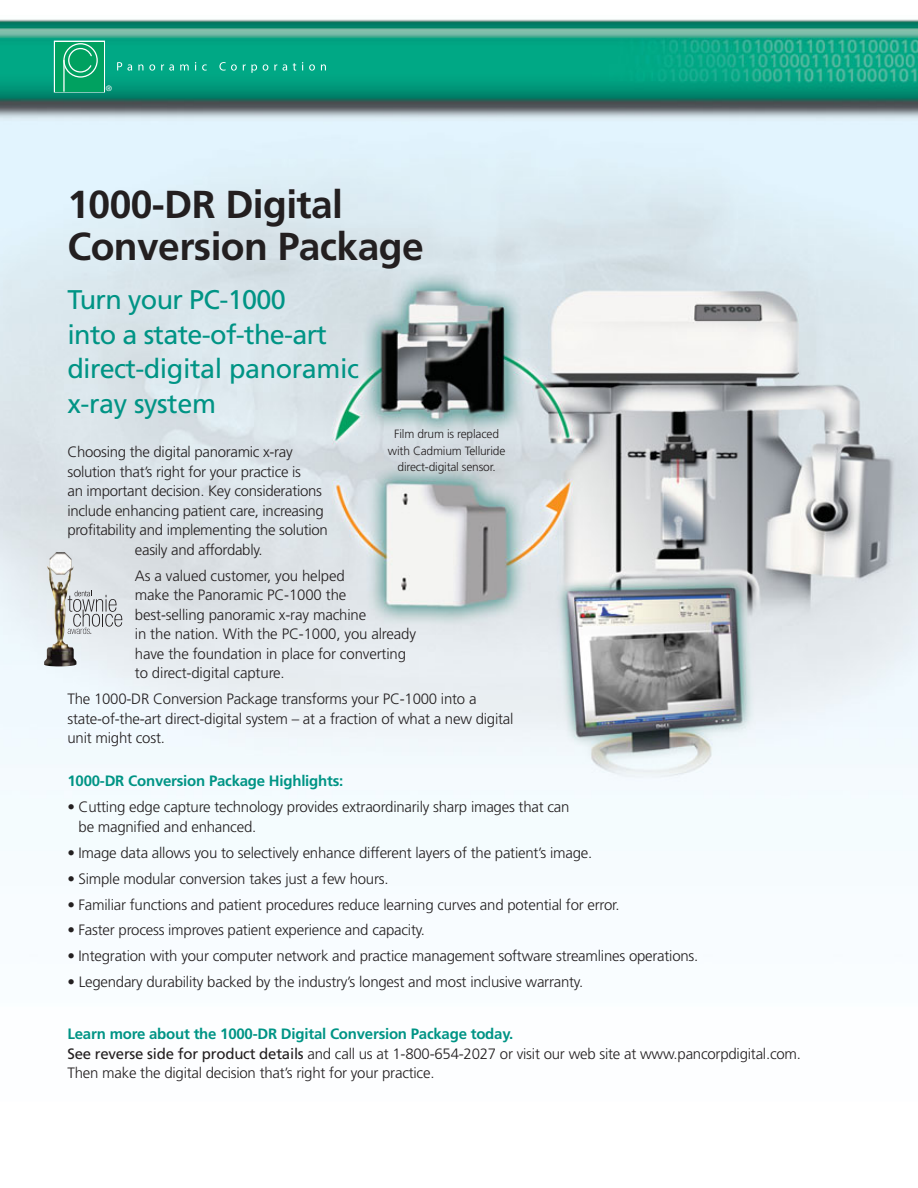
<style>
.page{position:relative;width:918px;height:1188px;background:#fff}
.page>*{position:absolute;margin:0;border:0;box-sizing:border-box;transform-origin:0 0}
.t1{font:700 39px/42px "Frutiger";letter-spacing:-.015em;color:#231f20}
.t2{font:27px/34.5px "Frutiger";letter-spacing:-.025em;color:#009485}
.t3{font:300 15px/19.5px "Frutiger";letter-spacing:-.015em;color:#231f20}
.t4{font:700 15px "Frutiger";letter-spacing:-.015em;color:#009485}
.t5{font:300 12px/16.5px "Frutiger";letter-spacing:-.015em;color:#231f20;text-align:center}
.t6{font:7.5px "Helvetica";color:#fff}
.s1{font-weight:700;color:#009485}
.s2{font-weight:400}
</style>
<div class="page">
<img style="left:0;top:19px;width:918px;height:832px">
<div style="left:54px;top:41px;width:51px;height:52px;border:2px solid #fff"></div>
<svg style="left:117px;top:62px;width:15px;height:9px"></svg>
<svg style="left:138px;top:64px;width:5px;height:6px"></svg>
<svg style="left:149px;top:64px;width:6px;height:7px"></svg>
<svg style="left:161px;top:64px;width:13px;height:7px"></svg>
<svg style="left:180px;top:64px;width:9px;height:6px"></svg>
<svg style="left:202px;top:64px;width:5px;height:7px"></svg>
<svg style="left:219px;top:62px;width:18px;height:9px"></svg>
<svg style="left:243px;top:64px;width:14px;height:9px"></svg>
<svg style="left:263px;top:64px;width:5px;height:7px"></svg>
<svg style="left:274px;top:64px;width:13px;height:7px"></svg>
<svg style="left:293px;top:63px;width:3px;height:8px"></svg>
<svg style="left:309px;top:64px;width:6px;height:7px"></svg>
<svg style="left:321px;top:64px;width:5px;height:6px"></svg>
<div style="left:55px;top:42px;width:49px;height:49px;background:#00a160"></div>
<svg style="left:67px;top:47px;width:26px;height:26px"></svg>
<div style="left:63px;top:43px;width:35px;height:35px;border:1px solid #fff;border-radius:50%"></div>
<hr style="left:63px;top:60px;width:2px;height:31px;background:#fff">
<img style="left:44px;top:552px;width:32px;height:114px">
<svg style="left:68px;top:590px;width:54px;height:44px;background:#c5c8cc"></svg>
<p class="t6" style="left:106px;top:86px;width:7px">®</p>
<h1 class="t1" style="left:67px;top:187px;width:358px">1000-DR Digital<br>Conversion Package</h1>
<h2 class="t2" style="left:67px;top:285px;width:293px">Turn your PC-1000<br>into a state-of-the-art direct-digital panoramic x-ray system</h2>
<p class="t3" style="left:67px;top:443px;width:227px">Choosing the digital panoramic x-ray</p>
<p class="t3" style="left:67px;top:463px;width:235px">solution that’s right for your practice is</p>
<p class="t3" style="left:67px;top:482px;width:256px">an important decision. Key considerations</p>
<p class="t3" style="left:67px;top:502px;width:258px">include enhancing patient care, increasing</p>
<p class="t3" style="left:67px;top:521px;width:262px">profitability and implementing the solution</p>
<p class="t3" style="left:135px;top:541px;width:129px">easily and affordably.</p>
<p class="t3" style="left:135px;top:567px;width:283px">As a valued customer, you helped<br>make the Panoramic PC-1000 the best-selling panoramic x-ray machine<br>in the nation. With the PC-1000, you already have the foundation in place for converting to direct-digital capture.</p>
<p class="t3" style="left:67px;top:690px;width:448px">The 1000-DR Conversion Package transforms your PC-1000 into a state-of-the-art direct-digital system – at a fraction of what a new digital unit might cost.</p>
<p class="t4" style="left:67px;top:775px;width:277px">1000-DR Conversion Package Highlights:</p>
<p class="t3" style="left:79px;top:798px;width:492px;text-indent:-11px">• Cutting edge capture technology provides extraordinarily sharp images that can be magnified and enhanced.</p>
<p class="t3" style="left:67px;top:844px;width:526px">• Image data allows you to selectively enhance different layers of the patient’s image.</p>
<p class="t3" style="left:67px;top:870px;width:323px">• Simple modular conversion takes just a few hours.</p>
<p class="t3" style="left:67px;top:896px;width:554px">• Familiar functions and patient procedures reduce learning curves and potential for error.</p>
<p class="t3" style="left:67px;top:922px;width:359px">• Faster process improves patient experience and capacity.</p>
<p class="t3" style="left:67px;top:948px;width:632px">• Integration with your computer network and practice management software streamlines operations.</p>
<p class="t3" style="left:67px;top:974px;width:517px">• Legendary durability backed by the industry’s longest and most inclusive warranty.</p>
<p class="t3" style="left:67px;top:1026px;width:735px"><span class="s1">Learn more about the 1000-DR Digital Conversion Package today.<br></span><span class="s2">See reverse side for product details</span> and call us at 1-800-654-2027 or visit our web site at www.pancorpdigital.com.<br>Then make the digital decision that’s right for your practice.</p>
<p class="t5" style="left:388px;top:427px;width:119px">Film drum is replaced with Cadmium Telluride direct-digital sensor.</p>
</div>
